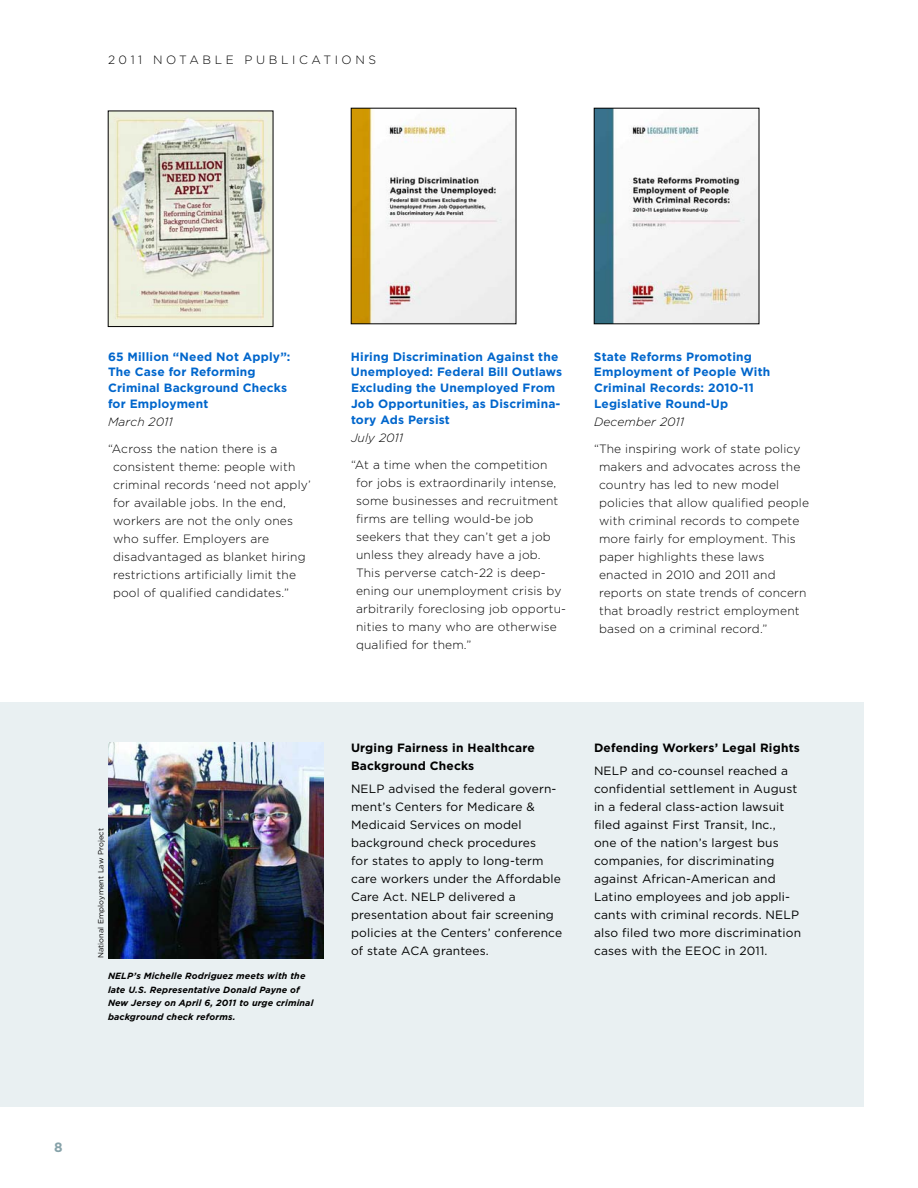
<style>
.page{position:relative;width:918px;height:1188px;background:#fff}
.page>*{position:absolute;margin:0;border:0;box-sizing:border-box;transform-origin:0 0}
.t1{font:700 13.5px "Gotham";color:#86a2a9}
.t2{font:300 12px/18px "Gotham";letter-spacing:.015em;color:#000}
.t3{font:12px/18px "Gotham";letter-spacing:.015em;color:#000}
.t4{font:700 12px/15.8px "Gotham";letter-spacing:.015em;color:#06c}
.t5{font:700 12px/18px "Gotham";letter-spacing:.015em;color:#000}
.t6{font:italic 300 12px "Gotham";letter-spacing:.015em;color:#000}
.t7{font:300 12px "Gotham";letter-spacing:.3em;color:#000}
.t8{font:italic 700 9px/13.5px "Gotham";letter-spacing:.015em;color:#000}
.t9{font:7.5px "Gotham";letter-spacing:.015em;color:#000}
</style>
<div class="page">
<div style="left:0;top:702px;width:864px;height:405px;background:#e9f0f2"></div>
<img style="left:110px;top:113px;width:161px;height:212px">
<img style="left:353px;top:110px;width:161px;height:212px">
<img style="left:596px;top:110px;width:161px;height:212px">
<div style="left:594px;top:108px;width:165px;height:216px;border:1px solid #000"></div>
<img style="left:108px;top:742px;width:216px;height:216px">
<p class="t7" style="left:108px;top:52px;width:270px">2011 NOTABLE PUBLICATIONS</p>
<p class="t4" style="left:108px;top:349px;width:184px">65 Million “Need Not Apply”:<br>The Case for Reforming<br>Criminal Background Checks for Employment</p>
<p class="t6" style="left:108px;top:415px;width:66px">March 2011</p>
<p class="t2" style="left:113px;top:440px;width:199px;text-indent:-5px">“Across the nation there is a consistent theme: people with criminal records ‘need not apply’ for available jobs. In the end, workers are not the only ones who suffer. Employers are disadvantaged as blanket hiring restrictions artificially limit the pool of qualified candidates.”</p>
<p class="t4" style="left:351px;top:349px;width:213px">Hiring Discrimination Against the<br>Unemployed: Federal Bill Outlaws<br>Excluding the Unemployed From<br>Job Opportunities, as Discrimina&shy;tory Ads Persist</p>
<p class="t6" style="left:351px;top:430px;width:54px">July 2011</p>
<p class="t2" style="left:356px;top:455px;width:212px;text-indent:-5px">“At a time when the competition for jobs is extraordinarily intense, some businesses and recruitment firms are telling would-be job seekers that they can’t get a job unless they already have a job.<br>This perverse catch-22 is deep&shy;ening our unemployment crisis by arbitrarily foreclosing job opportu&shy;nities to many who are otherwise qualified for them.”</p>
<p class="t4" style="left:594px;top:349px;width:178px">State Reforms Promoting<br>Employment of People With<br>Criminal Records: 2010-11<br>Legislative Round-Up</p>
<p class="t6" style="left:594px;top:415px;width:92px">December 2011</p>
<p class="t2" style="left:599px;top:440px;width:212px;text-indent:-5px">“The inspiring work of state policy makers and advocates across the country has led to new model policies that allow qualified people with criminal records to compete more fairly for employment. This paper highlights these laws enacted in 2010 and 2011 and reports on state trends of concern that broadly restrict employment based on a criminal record.”</p>
<p class="t9" style="left:97px;top:958px;width:132px;rotate:-90deg">National Employment Law Project</p>
<p class="t8" style="left:108px;top:969px;width:207px">NELP’s Michelle Rodriguez meets with the late U.S. Representative Donald Payne of New Jersey on April 6, 2011 to urge criminal background check reforms.</p>
<p class="t5" style="left:351px;top:739px;width:185px">Urging Fairness in Healthcare<br>Background Checks</p>
<p class="t3" style="left:351px;top:779px;width:213px">NELP advised the federal govern&shy;ment’s Centers for Medicare &amp;<br>Medicaid Services on model background check procedures<br>for states to apply to long-term care workers under the Affordable<br>Care Act. NELP delivered a presentation about fair screening policies at the Centers’ conference of state ACA grantees.</p>
<p class="t5" style="left:594px;top:739px;width:207px">Defending Workers’ Legal Rights</p>
<p class="t3" style="left:594px;top:761px;width:209px">NELP and co-counsel reached a confidential settlement in August in a federal class-action lawsuit filed against First Transit, Inc., one of the nation’s largest bus companies, for discriminating against African-American and<br>Latino employees and job appli&shy;cants with criminal records. NELP also filed two more discrimination cases with the EEOC in 2011.</p>
<p class="t1" style="left:54px;top:1139px;width:10px">8</p>
</div>
